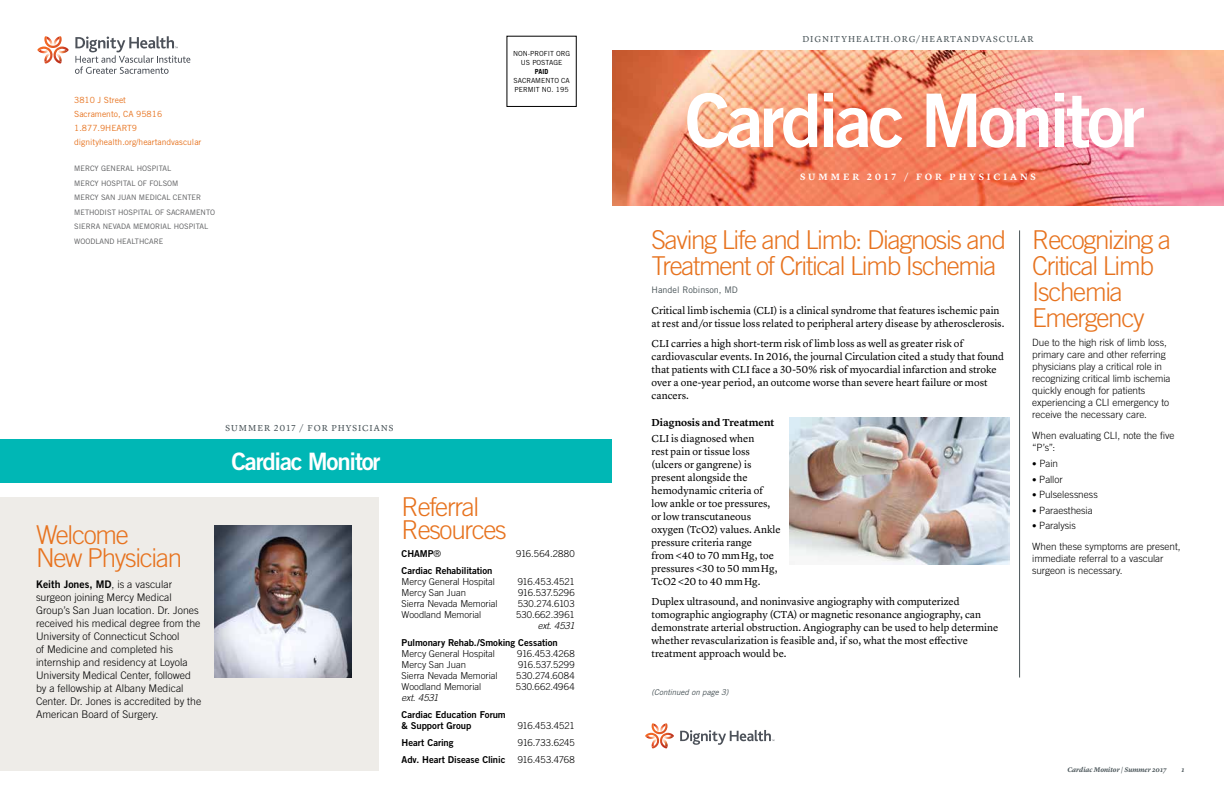
<style>
.page{position:relative;width:1224px;height:792px;background:#fff}
.page>*{position:absolute;margin:0;border:0;box-sizing:border-box;transform-origin:0 0}
.t1{font:74px "Trade Gothic LT Std Bd 2";letter-spacing:-.05em;color:#fff}
.t2{font:300 26px/26px "Trade Gothic LT Std";letter-spacing:-.05em;color:#e7731f}
.t3{font:24px "Trade Gothic LT Std Bd 2";letter-spacing:-.05em;color:#fff}
.t4{font:10.5px/13px "Lyon Text";color:#000}
.t5{font:300 10.5px/13px "Trade Gothic LT Std";color:#000}
.t6{font:10.5px "Trade Gothic LT Std Bd 2";color:#000}
.t7{font:600 10.5px "Lyon Text";letter-spacing:-.005em;color:#000}
.t8{font:300 10px/12px "Trade Gothic LT Std";letter-spacing:-.005em;color:#000}
.t9{font:300 9.5px "Trade Gothic LT Std";letter-spacing:-.005em;color:#000}
.t10{font:9.5px/11px "Trade Gothic LT Std Bd 2";letter-spacing:-.005em;color:#000}
.t11{font:600 9.5px "Lyon Text";letter-spacing:.315em;color:#fff}
.t12{font:300 9.5px "Trade Gothic LT Std";letter-spacing:.02em;color:#000}
.t13{font:italic 300 9.5px "Trade Gothic LT Std";letter-spacing:-.01em;color:#000}
.t14{font:300 9.5px "Trade Gothic LT Std";letter-spacing:.015em;color:#000}
.t15{font:300 9.5px "Trade Gothic LT Std";letter-spacing:.025em;color:#000}
.t16{font:300 9.5px "Trade Gothic LT Std";letter-spacing:-.03em;color:#000}
.t17{font:9px "Lyon Text";letter-spacing:.115em;color:#475256}
.t18{font:9px "Trade Gothic LT Std";color:#475256}
.t19{font:8.5px/14px "Trade Gothic LT Pro";color:#e7731f}
.t20{font:8.5px "Trade Gothic LT Std";color:#e7731f}
.t21{font:italic 8px "Trade Gothic LT Std";color:#475256}
.t22{font:7.5px/14.5px "Trade Gothic LT Pro";color:#58595b}
.t23{font:7px/9px "Trade Gothic LT Pro";color:#000;text-align:center}
.t24{font:italic 600 7px "Lyon Text";letter-spacing:-.005em;color:#475256}
.t25{font:700 7px "Trade Gothic LT Std";color:#000}
.s1{font-family:"Trade Gothic LT Std";font-weight:300}
.s2{font-size:9px}
</style>
<div class="page">
<img style="left:612px;top:50px;width:612px;height:156px">
<svg style="left:680px;top:730px;width:94px;height:15px"></svg>
<svg style="left:645px;top:723px;width:29px;height:26px"></svg>
<hr style="left:1019px;top:230px;width:1px;height:448px;background:#475256">
<svg style="left:37px;top:36px;width:32px;height:28px"></svg>
<svg style="left:75px;top:36px;width:115px;height:38px"></svg>
<div style="left:507px;top:36px;width:70px;height:71px;border:1px solid #000"></div>
<div style="left:0;top:439px;width:612px;height:43px;background:#00b7b5"></div>
<img style="left:789px;top:418px;width:221px;height:147px">
<div style="left:0;top:497px;width:379px;height:273px;background:#eeece8"></div>
<img style="left:215px;top:526px;width:136px;height:151px">
<p class="t19" style="left:74px;top:93px;width:90px">3810 J Street<br>Sacramento, CA 95816<br>1.877.9HEART9</p>
<p class="t20" style="left:74px;top:137px;width:129px">dignityhealth.org/heartandvascular</p>
<p class="t22" style="left:74px;top:161px;width:143px">MERCY GENERAL HOSPITAL<br>MERCY HOSPITAL OF FOLSOM<br>MERCY SAN JUAN MEDICAL CENTER<br>METHODIST HOSPITAL OF SACRAMENTO<br>SIERRA NEVADA MEMORIAL HOSPITAL<br>WOODLAND HEALTHCARE</p>
<p class="t23" style="left:513px;top:49px;width:58px">NON-PROFIT ORG<br>US POSTAGE</p>
<p class="t25" style="left:535px;top:67px;width:15px">PAID</p>
<p class="t23" style="left:514px;top:76px;width:58px;text-align:left">SACRAMENTO CA<br>PERMIT NO. 195</p>
<h2 class="t2" style="left:36px;top:523px;width:148px;line-height:23px">Welcome<br>New Physician</h2>
<p class="t6" style="left:36px;top:577px;width:138px">Keith Jones, MD<span class="s1">, is a vascular</span></p>
<p class="t5" style="left:36px;top:590px;width:167px">surgeon joining Mercy Medical Group’s San Juan location. Dr. Jones received his medical degree from the University of Connecticut School<br>of Medicine and completed his internship and residency at Loyola University Medical Center, followed by a fellowship at Albany Medical Center. Dr. Jones is accredited by the American Board of Surgery.</p>
<p class="t17" style="left:226px;top:421px;width:170px">SUMMER 2017 / FOR PHYSICIANS</p>
<h3 class="t3" style="left:231px;top:447px;width:151px">Cardiac Monitor</h3>
<h2 class="t2" style="left:402px;top:494px;width:107px;line-height:23px">Referral<br>Resources</h2>
<p class="t10" style="left:402px;top:548px;width:41px">CHAMP<span class="s1">®</span></p>
<p class="t12" style="left:516px;top:548px;width:60px">916.564.2880</p>
<p class="t10" style="left:402px;top:565px;width:92px">Cardiac Rehabilitation</p>
<p class="t9" style="left:402px;top:576px;width:95px">Mercy General Hospital</p>
<p class="t9" style="left:518px;top:576px;width:58px">916.453.4521</p>
<p class="t9" style="left:402px;top:587px;width:66px">Mercy San Juan</p>
<p class="t9" style="left:518px;top:587px;width:58px">916.537.5296</p>
<p class="t9" style="left:402px;top:598px;width:97px">Sierra Nevada Memorial</p>
<p class="t9" style="left:518px;top:598px;width:58px">530.274.6103</p>
<p class="t9" style="left:402px;top:609px;width:81px">Woodland Memorial</p>
<p class="t14" style="left:516px;top:609px;width:60px">530.662.3961</p>
<p class="t13" style="left:538px;top:620px;width:38px">ext. 4531</p>
<p class="t10" style="left:402px;top:637px;width:158px">Pulmonary Rehab./Smoking Cessation</p>
<p class="t9" style="left:402px;top:648px;width:95px">Mercy General Hospital</p>
<p class="t9" style="left:517px;top:648px;width:59px">916.453.4268</p>
<p class="t9" style="left:402px;top:659px;width:66px">Mercy San Juan</p>
<p class="t9" style="left:518px;top:659px;width:58px">916.537.5299</p>
<p class="t9" style="left:402px;top:670px;width:97px">Sierra Nevada Memorial</p>
<p class="t15" style="left:516px;top:670px;width:60px">530.274.6084</p>
<p class="t9" style="left:402px;top:681px;width:81px">Woodland Memorial</p>
<p class="t12" style="left:516px;top:681px;width:60px">530.662.4964</p>
<p class="t13" style="left:402px;top:692px;width:38px">ext. 4531</p>
<p class="t10" style="left:402px;top:709px;width:106px">Cardiac Education Forum &amp; Support Group</p>
<p class="t9" style="left:518px;top:720px;width:58px">916.453.4521</p>
<p class="t10" style="left:402px;top:737px;width:53px">Heart Caring</p>
<p class="t9" style="left:518px;top:737px;width:58px">916.733.6245</p>
<p class="t10" style="left:402px;top:754px;width:105px">Adv. Heart Disease Clinic</p>
<p class="t16" style="left:518px;top:754px;width:58px">916.453.4768</p>
<p class="t17" style="left:802px;top:32px;width:233px">DIGNITYHEALTH.ORG/HEARTANDVASCULAR</p>
<h1 class="t1" style="left:685px;top:75px;width:461px">Cardiac Monitor</h1>
<p class="t11" style="left:800px;top:170px;width:237px">SUMMER 2017 / FOR PHYSICIANS</p>
<h2 class="t2" style="left:652px;top:227px;width:356px">Saving Life and Limb: Diagnosis and<br>Treatment of Critical Limb Ischemia</h2>
<p class="t18" style="left:652px;top:285px;width:88px">Handel Robinson, MD</p>
<p class="t4" style="left:652px;top:303px;width:354px">Critical limb ischemia (CLI) is a clinical syndrome that features ischemic pain at rest and/or tissue loss related to peripheral artery disease by atherosclerosis.</p>
<p class="t4" style="left:652px;top:336px;width:354px">CLI carries a high short-term risk of limb loss as well as greater risk of cardiovascular events. In 2016, the journal Circulation cited a study that found that patients with CLI face a 30-50% risk of myocardial infarction and stroke over a one-year period, an outcome worse than severe heart failure or most cancers.</p>
<p class="t7" style="left:652px;top:414px;width:124px">Diagnosis and Treatment</p>
<p class="t4" style="left:652px;top:431px;width:131px">CLI is diagnosed when<br>rest pain or tissue loss (ulcers or gangrene) is present alongside the hemodynamic criteria of low ankle or toe pressures, or low transcutaneous oxygen (TcO2) values. Ankle pressure criteria range<br>from &lt;40 to 70 mm Hg, toe pressures &lt;30 to 50 mm Hg,<br>TcO2 &lt;20 to 40 mm Hg.</p>
<p class="t4" style="left:652px;top:595px;width:348px">Duplex ultrasound, and noninvasive angiography with computerized tomographic angiography (CTA) or magnetic resonance angiography, can demonstrate arterial obstruction. Angiography can be used to help determine whether revascularization is feasible and, if so, what the most effective treatment approach would be.</p>
<p class="t21" style="left:652px;top:687px;width:78px">(Continued on page 3)</p>
<h2 class="t2" style="left:1032px;top:227px;width:140px">Recognizing a<br>Critical Limb<br>Ischemia<br>Emergency</h2>
<p class="t8" style="left:1032px;top:337px;width:140px">Due to the high risk of limb loss, primary care and other referring physicians play a critical role in recognizing critical limb ischemia quickly enough for patients experiencing a CLI emergency to receive the necessary care.</p>
<p class="t8" style="left:1032px;top:430px;width:144px">When evaluating CLI, note the five “P’s”:</p>
<p class="t8" style="left:1032px;top:457px;width:27px"><span class="s2">•</span> Pain</p>
<p class="t8" style="left:1032px;top:473px;width:32px"><span class="s2">•</span> Pallor</p>
<p class="t8" style="left:1032px;top:488px;width:67px"><span class="s2">•</span> Pulselessness</p>
<p class="t8" style="left:1032px;top:504px;width:62px"><span class="s2">•</span> Paraesthesia</p>
<p class="t8" style="left:1032px;top:515px;width:150px;line-height:21px"><span class="s2">•</span> Paralysis<br>When these symptoms are present,</p>
<p class="t8" style="left:1032px;top:553px;width:133px">immediate referral to a vascular surgeon is necessary.</p>
<p class="t24" style="left:1067px;top:764px;width:101px">Cardiac Monitor | Summer 2017</p>
<p class="t24" style="left:1181px;top:764px;width:4px">1</p>
</div>
